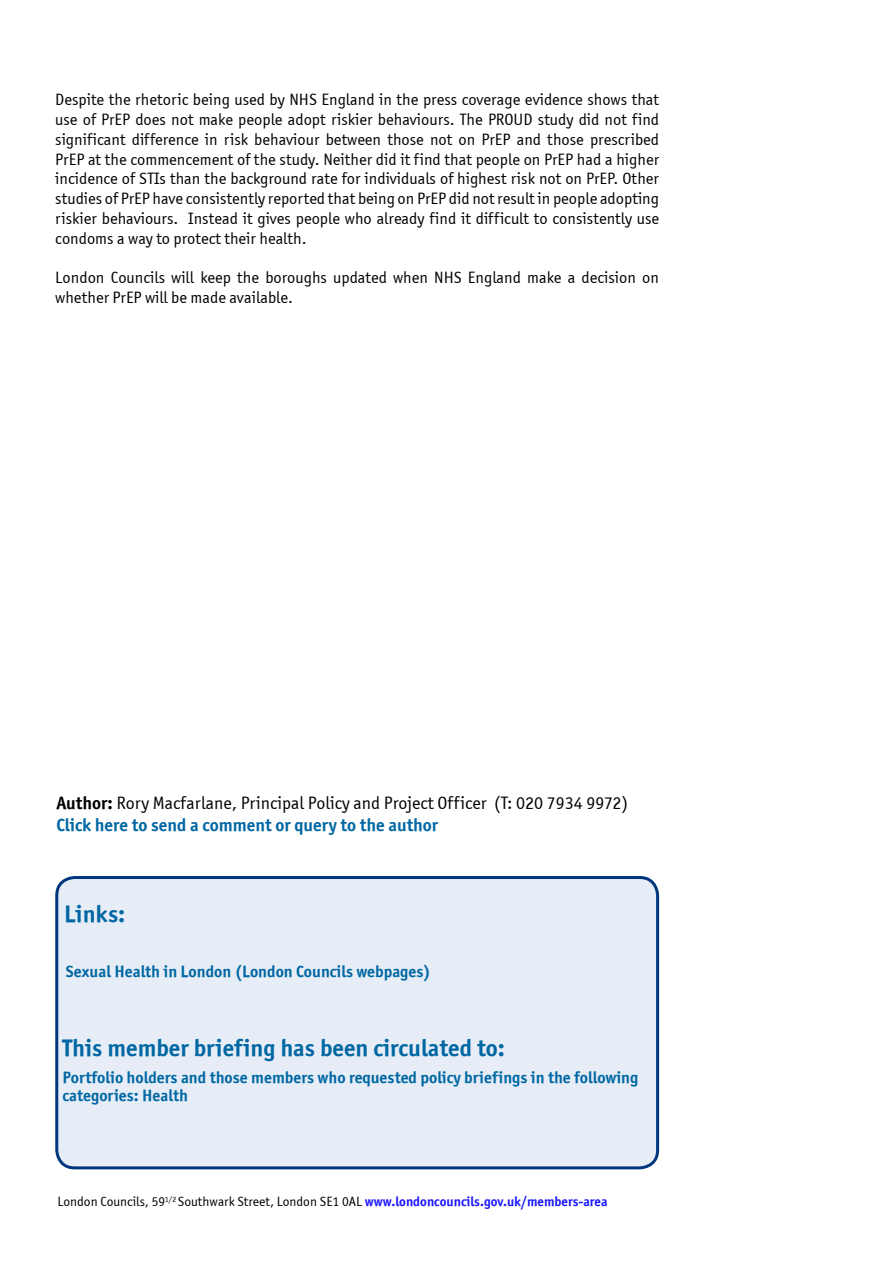
<style>
.page{position:relative;width:893px;height:1263px;background:#fff}
.page>*{position:absolute;margin:0;border:0;box-sizing:border-box;transform-origin:0 0}
.t1{font:24px "Officina Sans ITCTT Bold";color:#0067a2}
.t2{font:18px "Officina Sans ITCTT Book";color:#000}
.t3{font:18px "Officina Sans ITCTT Bold";color:#0067a2}
.t4{font:16.5px/19.8px "Officina Sans ITCTT Book";color:#000;text-align:justify}
.t5{font:16.5px/18px "Officina Sans ITCTT Bold";color:#0067a2}
.t6{font:13.5px "Officina Sans ITCTT Book";color:#000}
.s1{font-family:"Officina Sans ITCTT Bold"}
.s2{font-family:"Officina Sans ITCTT Bold";color:#1a17fd}
</style>
<div class="page">
<div style="left:57px;top:877px;width:601px;height:291px;background:#e6edf7;border-radius:18px"></div>
<div style="left:55px;top:876px;width:604px;height:293px;border:3px solid #00367d;border-radius:18px"></div>
<p class="t4" style="left:55px;top:90px;width:605px">Despite the rhetoric being used by NHS England in the press coverage evidence shows that use of PrEP does not make people adopt riskier behaviours. The PROUD study did not find significant difference in risk behaviour between those not on PrEP and those prescribed PrEP at the commencement of the study. Neither did it find that people on PrEP had a higher incidence of STIs than the background rate for individuals of highest risk not on PrEP. Other studies of PrEP have consistently reported that being on PrEP did not result in people adopting riskier behaviours. Instead it gives people who already find it difficult to consistently use condoms a way to protect their health.</p>
<p class="t4" style="left:55px;top:268px;width:605px">London Councils will keep the boroughs updated when NHS England make a decision on whether PrEP will be made available.</p>
<p class="t2" style="left:56px;top:793px;width:573px"><span class="s1">Author:</span> Rory Macfarlane, Principal Policy and Project Officer (T: 020 7934 9972)</p>
<p class="t3" style="left:56px;top:814px;width:383px">Click here to send a comment or query to the author</p>
<h1 class="t1" style="left:64px;top:899px;width:63px">Links:</h1>
<p class="t5" style="left:66px;top:962px;width:366px">Sexual Health in London (London Councils webpages)</p>
<h1 class="t1" style="left:63px;top:1033px;width:444px">This member briefing has been circulated to:</h1>
<p class="t5" style="left:63px;top:1068px;width:577px">Portfolio holders and those members who requested policy briefings in the following categories: Health</p>
<p class="t6" style="left:57px;top:1194px;width:552px">London Councils, 59<sup>1/2</sup> Southwark Street, London SE1 0AL <span class="s2">www.londoncouncils.gov.uk/members-area</span></p>
</div>
